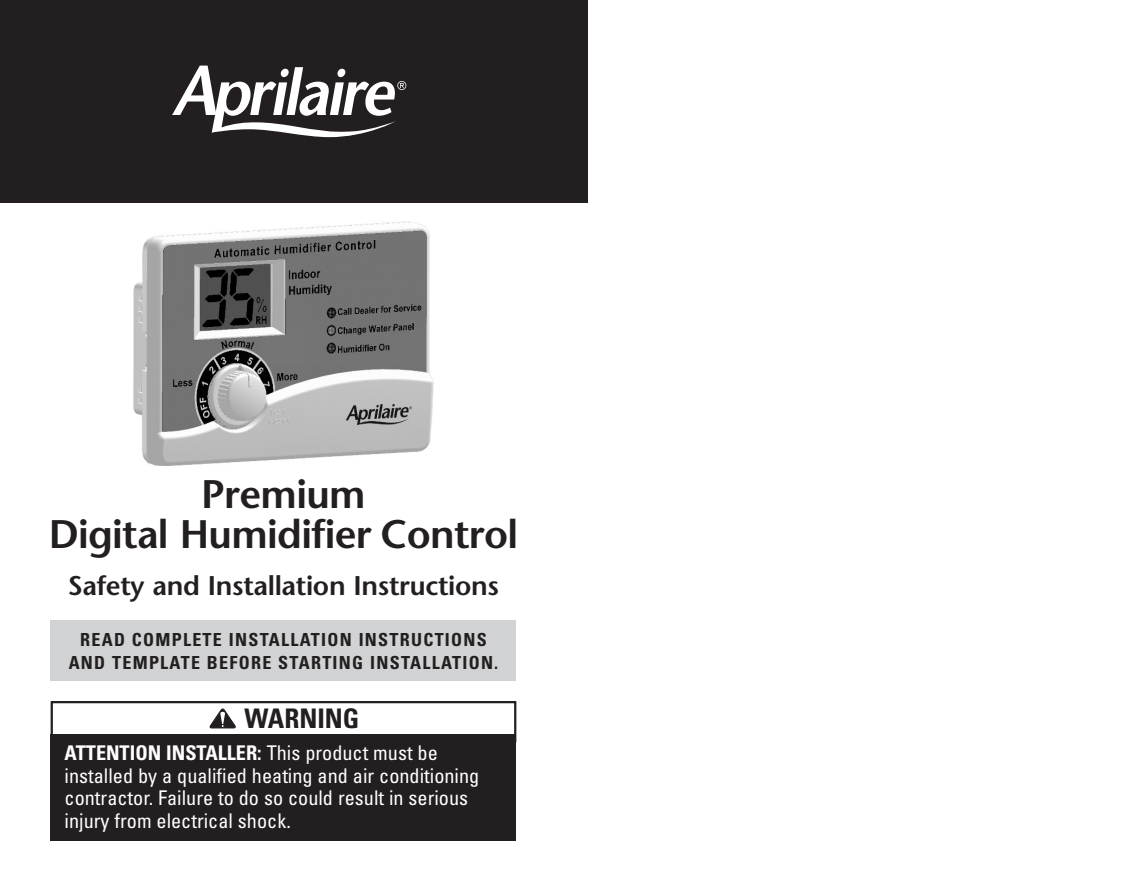
<style>
.page{position:relative;width:1134px;height:891px;background:#fff}
.page>*{position:absolute;margin:0;border:0;box-sizing:border-box;transform-origin:0 0}
.t1{font:600 39.82px/40.5px "Stone Sans";letter-spacing:-.015em;color:#231f20;text-align:center}
.t2{font:600 27px "Stone Sans";letter-spacing:-.01em;color:#231f20}
.t3{font:700 condensed 27px "Univers";color:#231f20}
.t4{font:condensed 20.25px/22.5px "Univers";color:#fff}
.t5{font:700 condensed 18px/23.2px "Univers";letter-spacing:.07em;color:#231f20;text-align:center}
.s1{font-weight:700}
</style>
<div class="page">
<div style="left:51px;top:621px;width:465px;height:60px;background:#d1d2d4"></div>
<div style="left:0;top:0;width:587px;height:202px;background:#231f20"></div>
<svg style="left:172px;top:66px;width:234px;height:71px"></svg>
<img style="left:133px;top:221px;width:301px;height:245px">
<div style="left:51px;top:701px;width:465px;height:41px;border:2px solid #231f20"></div>
<svg style="left:210px;top:709px;width:25px;height:19px"></svg>
<div style="left:51px;top:734px;width:465px;height:106px;background:#231f20"></div>
<h1 class="t1" style="left:49px;top:478px;width:471px">Premium<br>Digital Humidifier Control</h1>
<h2 class="t2" style="left:68px;top:575px;width:433px">Safety and Installation Instructions</h2>
<p class="t5" style="left:69px;top:629px;width:431px">READ COMPLETE INSTALLATION INSTRUCTIONS<br>AND TEMPLATE BEFORE STARTING INSTALLATION.</p>
<h2 class="t3" style="left:244px;top:709px;width:117px">WARNING</h2>
<p class="t4" style="left:65px;top:743px;width:416px"><span class="s1">ATTENTION INSTALLER:</span> This product must be installed by a qualified heating and air conditioning contractor. Failure to do so could result in serious injury from electrical shock.</p>
</div>
